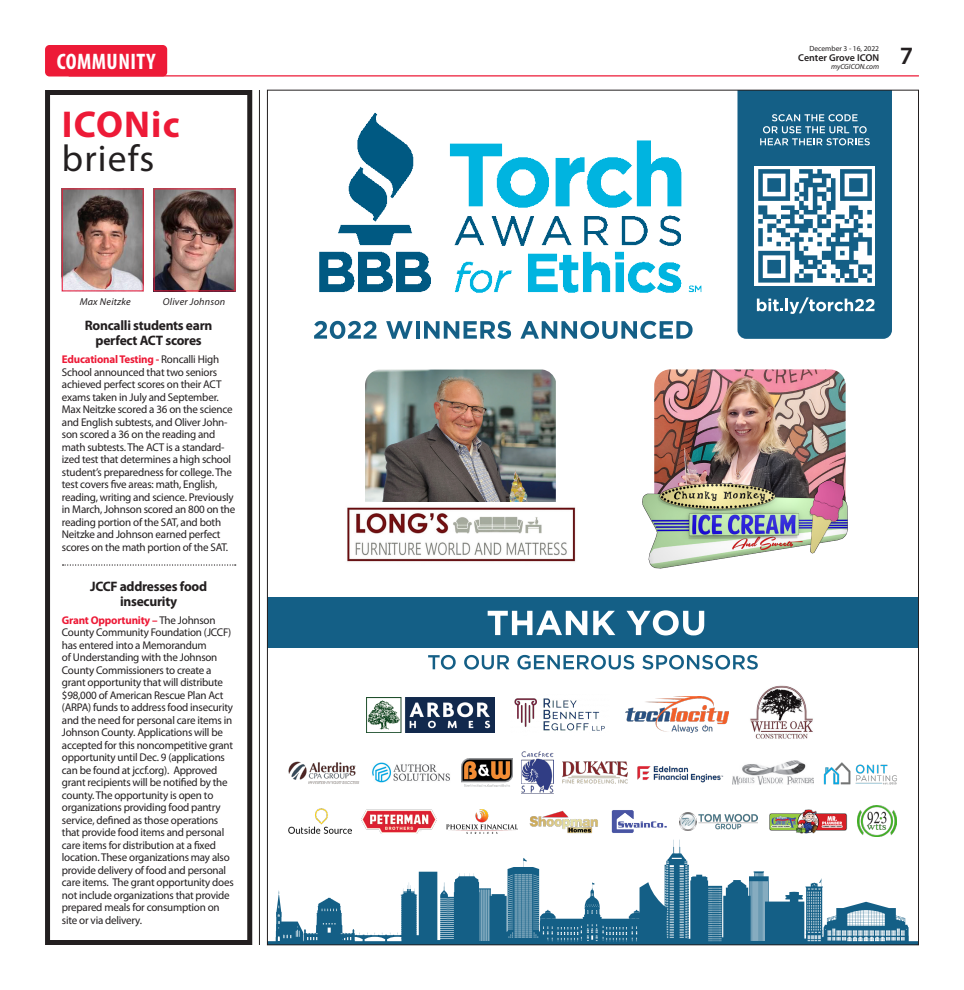
<style>
.page{position:relative;width:964px;height:990px;background:#fff}
.page>*{position:absolute;margin:0;border:0;box-sizing:border-box;transform-origin:0 0}
.t1{font:700 37.5px/33.8px "Myriad Pro";letter-spacing:.03em;color:#ed1a37}
.t2{font:600 25px "Myriad Pro";color:#231f20}
.Briefs_Copy{font:700 condensed 22.5px "Myriad Pro";letter-spacing:.02em;color:#fff}
.Headline_-_11pt{font:700 13.75px/15px "Myriad Pro";letter-spacing:-.02em;color:#231f20;text-align:center}
.Body_Copy{font:11.25px/12.5px "Myriad Pro";letter-spacing:-.02em;color:#231f20}
.Captions_for_Photos{font:italic 10px "Myriad Pro";letter-spacing:.02em;color:#231f20}
.t3{font:600 10px "Myriad Pro";letter-spacing:-.005em;color:#231f20}
.t4{font:7.5px "Myriad Pro";color:#231f20}
.t5{font:italic 7.5px "Myriad Pro";color:#231f20}
.s1{font-weight:400;color:#231f20}
.s2{font-weight:700;color:#ed1a37}
</style>
<div class="page">
<hr style="left:69px;top:75px;width:849px;height:2px;background:#ed1a37">
<div style="left:45px;top:45px;width:122px;height:32px;background:#ed1a37;border-radius:4px"></div>
<hr style="left:259px;top:90px;width:1px;height:855px;background:#231f20">
<div style="left:45px;top:90px;width:207px;height:855px;border:5px solid #231f20"></div>
<div style="left:737px;top:92px;width:154px;height:247px;background:#145f86"></div>
<img style="left:654px;top:369px;width:191px;height:90px">
<img style="left:319px;top:112px;width:383px;height:181px">
<svg style="left:269px;top:840px;width:647px;height:103px"></svg>
<svg style="left:314px;top:321px;width:62px;height:18px"></svg>
<svg style="left:386px;top:321px;width:26px;height:18px"></svg>
<svg style="left:416px;top:321px;width:3px;height:18px"></svg>
<svg style="left:424px;top:321px;width:87px;height:18px"></svg>
<svg style="left:520px;top:321px;width:172px;height:18px"></svg>
<img style="left:365px;top:370px;width:190px;height:132px">
<img style="left:642px;top:459px;width:206px;height:110px">
<img style="left:347px;top:507px;width:229px;height:55px">
<svg style="left:428px;top:655px;width:27px;height:15px"></svg>
<svg style="left:464px;top:655px;width:45px;height:15px"></svg>
<svg style="left:517px;top:655px;width:117px;height:15px"></svg>
<svg style="left:642px;top:655px;width:115px;height:15px"></svg>
<div style="left:267px;top:598px;width:651px;height:50px;background:#145f86"></div>
<svg style="left:487px;top:611px;width:100px;height:24px"></svg>
<svg style="left:593px;top:611px;width:22px;height:24px"></svg>
<svg style="left:626px;top:610px;width:78px;height:26px"></svg>
<svg style="left:759px;top:114px;width:110px;height:31px;background:#4983a1"></svg>
<svg style="left:756px;top:297px;width:118px;height:17px"></svg>
<img style="left:754px;top:166px;width:120px;height:119px">
<img style="left:288px;top:809px;width:64px;height:25px">
<img style="left:769px;top:809px;width:78px;height:25px">
<img style="left:857px;top:806px;width:39px;height:31px">
<img style="left:611px;top:810px;width:56px;height:23px">
<img style="left:361px;top:809px;width:75px;height:25px">
<img style="left:679px;top:813px;width:78px;height:17px">
<img style="left:529px;top:810px;width:69px;height:24px">
<img style="left:446px;top:809px;width:71px;height:25px">
<img style="left:366px;top:697px;width:128px;height:35px">
<img style="left:514px;top:698px;width:91px;height:33px">
<img style="left:625px;top:697px;width:103px;height:35px">
<img style="left:744px;top:678px;width:74px;height:74px;border-radius:37px">
<img style="left:288px;top:761px;width:72px;height:23px">
<img style="left:521px;top:752px;width:32px;height:42px">
<img style="left:461px;top:759px;width:51px;height:28px">
<img style="left:372px;top:762px;width:78px;height:21px">
<img style="left:637px;top:766px;width:86px;height:17px">
<img style="left:823px;top:762px;width:74px;height:23px">
<img style="left:562px;top:762px;width:64px;height:22px">
<img style="left:732px;top:761px;width:80px;height:23px">
<svg style="left:62px;top:564px;width:174px;height:2px"></svg>
<img style="left:64px;top:191px;width:77px;height:98px">
<img style="left:156px;top:191px;width:77px;height:98px">
<div style="left:154px;top:189px;width:81px;height:102px;border:1px solid #ed1a37"></div>
<p class="Briefs_Copy" style="left:57px;top:48px;width:100px">COMMUNITY</p>
<p class="t1" style="left:62px;top:106px;width:119px">ICONic <span class="s1">briefs</span></p>
<p class="Captions_for_Photos" style="left:80px;top:295px;width:53px">Max Neitzke</p>
<p class="Captions_for_Photos" style="left:163px;top:295px;width:64px">Oliver Johnson</p>
<p class="Headline_-_11pt" style="left:85px;top:317px;width:129px">Roncalli students earn perfect ACT scores</p>
<p class="Body_Copy" style="left:62px;top:353px;width:175px"><span class="s2">Educational Testing -</span> Roncalli High School announced that two seniors achieved perfect scores on their ACT exams taken in July and September.<br>Max Neitzke scored a 36 on the science and English subtests, and Oliver John&shy;son scored a 36 on the reading and math subtests. The ACT is a standard&shy;ized test that determines a high school student’s preparedness for college. The test covers five areas: math, English, reading, writing and science. Previously in March, Johnson scored an 800 on the reading portion of the SAT, and both Neitzke and Johnson earned perfect scores on the math portion of the SAT.</p>
<p class="Headline_-_11pt" style="left:90px;top:578px;width:118px">JCCF addresses food insecurity</p>
<p class="Body_Copy" style="left:62px;top:614px;width:173px"><span class="s2">Grant Opportunity –</span> The Johnson County Community Foundation (JCCF) has entered into a Memorandum<br>of Understanding with the Johnson County Commissioners to create a grant opportunity that will distribute $98,000 of American Rescue Plan Act (ARPA) funds to address food insecurity and the need for personal care items in Johnson County. Applications will be accepted for this noncompetitive grant opportunity until Dec. 9 (applications can be found at jccf.org). Approved grant recipients will be notified by the county. The opportunity is open to organizations providing food pantry service, defined as those operations that provide food items and personal care items for distribution at a fixed location. These organizations may also provide delivery of food and personal care items. The grant opportunity does not include organizations that provide prepared meals for consumption on site or via delivery.</p>
<p class="t4" style="left:809px;top:43px;width:71px">December 3 - 16, 2022</p>
<p class="t3" style="left:798px;top:51px;width:82px">Center Grove ICON</p>
<p class="t5" style="left:830px;top:62px;width:50px">myCGICON.com</p>
<h2 class="t2" style="left:899px;top:39px;width:15px">7</h2>
</div>
